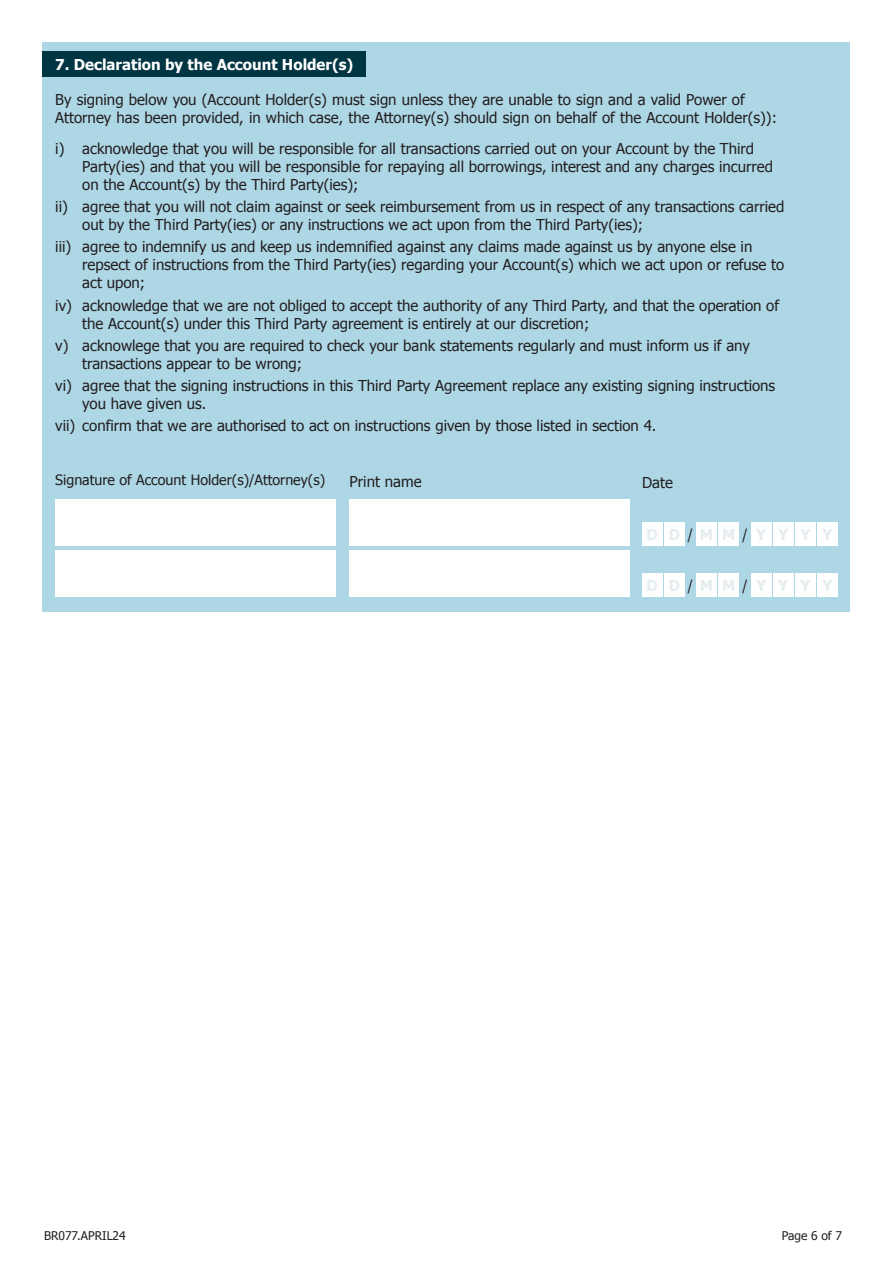
<style>
.page{position:relative;width:893px;height:1263px;background:#fff}
.page>*{position:absolute;margin:0;border:0;box-sizing:border-box;transform-origin:0 0}
.t1{font:15px/18px "Tahoma";color:#231f20}
.t2{font:700 15px "Tahoma";color:#fff}
.t3{font:700 15px "Tahoma";color:#e6edf0}
.t4{font:15px "Tahoma";color:#231f20;scale:.88 1}
.t5{font:14.25px "Tahoma";color:#231f20}
.t6{font:12px "Tahoma";color:#231f20}
</style>
<div class="page">
<div style="left:43px;top:43px;width:807px;height:569px;background:#aed7e6"></div>
<div style="left:43px;top:51px;width:323px;height:26px;background:#003543"></div>
<div style="left:55px;top:499px;width:280px;height:47px;background:#fff"></div>
<div style="left:55px;top:550px;width:280px;height:47px;background:#fff"></div>
<div style="left:350px;top:499px;width:280px;height:47px;background:#fff"></div>
<div style="left:350px;top:550px;width:280px;height:47px;background:#fff"></div>
<div style="left:642px;top:522px;width:20px;height:24px;background:#fff"></div>
<div style="left:664px;top:522px;width:20px;height:24px;background:#fff"></div>
<div style="left:696px;top:522px;width:21px;height:24px;background:#fff"></div>
<div style="left:719px;top:522px;width:20px;height:24px;background:#fff"></div>
<div style="left:751px;top:522px;width:20px;height:24px;background:#fff"></div>
<div style="left:773px;top:522px;width:20px;height:24px;background:#fff"></div>
<div style="left:795px;top:522px;width:20px;height:24px;background:#fff"></div>
<div style="left:817px;top:522px;width:21px;height:24px;background:#fff"></div>
<div style="left:642px;top:573px;width:20px;height:24px;background:#fff"></div>
<div style="left:664px;top:573px;width:20px;height:24px;background:#fff"></div>
<div style="left:696px;top:573px;width:21px;height:24px;background:#fff"></div>
<div style="left:719px;top:573px;width:20px;height:24px;background:#fff"></div>
<div style="left:751px;top:573px;width:20px;height:24px;background:#fff"></div>
<div style="left:773px;top:573px;width:20px;height:24px;background:#fff"></div>
<div style="left:795px;top:573px;width:20px;height:24px;background:#fff"></div>
<div style="left:817px;top:573px;width:21px;height:24px;background:#fff"></div>
<p class="t2" style="left:55px;top:54px;width:300px">7. Declaration by the Account Holder(s)</p>
<p class="t1" style="left:55px;top:90px;width:723px">By signing below you (Account Holder(s) must sign unless they are unable to sign and a valid Power of<br>Attorney has been provided, in which case, the Attorney(s) should sign on behalf of the Account Holder(s)):</p>
<p class="t1" style="left:82px;top:139px;width:692px;text-indent:-27px">i) acknowledge that you will be responsible for all transactions carried out on your Account by the Third<br>Party(ies) and that you will be responsible for repaying all borrowings, interest and any charges incurred on the Account(s) by the Third Party(ies);</p>
<p class="t1" style="left:82px;top:197px;width:704px;text-indent:-27px">ii) agree that you will not claim against or seek reimbursement from us in respect of any transactions carried out by the Third Party(ies) or any instructions we act upon from the Third Party(ies);</p>
<p class="t1" style="left:82px;top:237px;width:704px;text-indent:-27px">iii) agree to indemnify us and keep us indemnified against any claims made against us by anyone else in repsect of instructions from the Third Party(ies) regarding your Account(s) which we act upon or refuse to act upon;</p>
<p class="t1" style="left:82px;top:295px;width:698px;text-indent:-27px">iv) acknowledge that we are not obliged to accept the authority of any Third Party, and that the operation of the Account(s) under this Third Party agreement is entirely at our discretion;</p>
<p class="t1" style="left:82px;top:336px;width:669px;text-indent:-27px">v) acknowlege that you are required to check your bank statements regularly and must inform us if any transactions appear to be wrong;</p>
<p class="t1" style="left:82px;top:376px;width:694px;text-indent:-27px">vi) agree that the signing instructions in this Third Party Agreement replace any existing signing instructions you have given us.</p>
<p class="t1" style="left:55px;top:416px;width:602px">vii) confirm that we are authorised to act on instructions given by those listed in section 4.</p>
<p class="t5" style="left:55px;top:470px;width:271px">Signature of Account Holder(s)/Attorney(s)</p>
<p class="t1" style="left:350px;top:472px;width:73px">Print name</p>
<p class="t1" style="left:642px;top:473px;width:32px">Date</p>
<p class="t3" style="left:646px;top:524px;width:13px">D</p>
<p class="t3" style="left:669px;top:524px;width:13px">D</p>
<p class="t4" style="left:688px;top:524px;width:7px">/</p>
<p class="t3" style="left:700px;top:524px;width:15px">M</p>
<p class="t3" style="left:722px;top:524px;width:15px">M</p>
<p class="t4" style="left:742px;top:524px;width:7px">/</p>
<p class="t3" style="left:756px;top:524px;width:12px">Y</p>
<p class="t3" style="left:778px;top:524px;width:12px">Y</p>
<p class="t3" style="left:800px;top:524px;width:12px">Y</p>
<p class="t3" style="left:823px;top:524px;width:12px">Y</p>
<p class="t3" style="left:646px;top:575px;width:13px">D</p>
<p class="t3" style="left:669px;top:575px;width:13px">D</p>
<p class="t4" style="left:688px;top:575px;width:7px">/</p>
<p class="t3" style="left:700px;top:575px;width:15px">M</p>
<p class="t3" style="left:722px;top:575px;width:15px">M</p>
<p class="t4" style="left:742px;top:575px;width:7px">/</p>
<p class="t3" style="left:756px;top:575px;width:12px">Y</p>
<p class="t3" style="left:778px;top:575px;width:12px">Y</p>
<p class="t3" style="left:800px;top:575px;width:12px">Y</p>
<p class="t3" style="left:823px;top:575px;width:12px">Y</p>
<p class="t6" style="left:44px;top:1228px;width:83px">BR077.APRIL24</p>
<p class="t6" style="left:782px;top:1228px;width:62px">Page 6 of 7</p>
</div>
